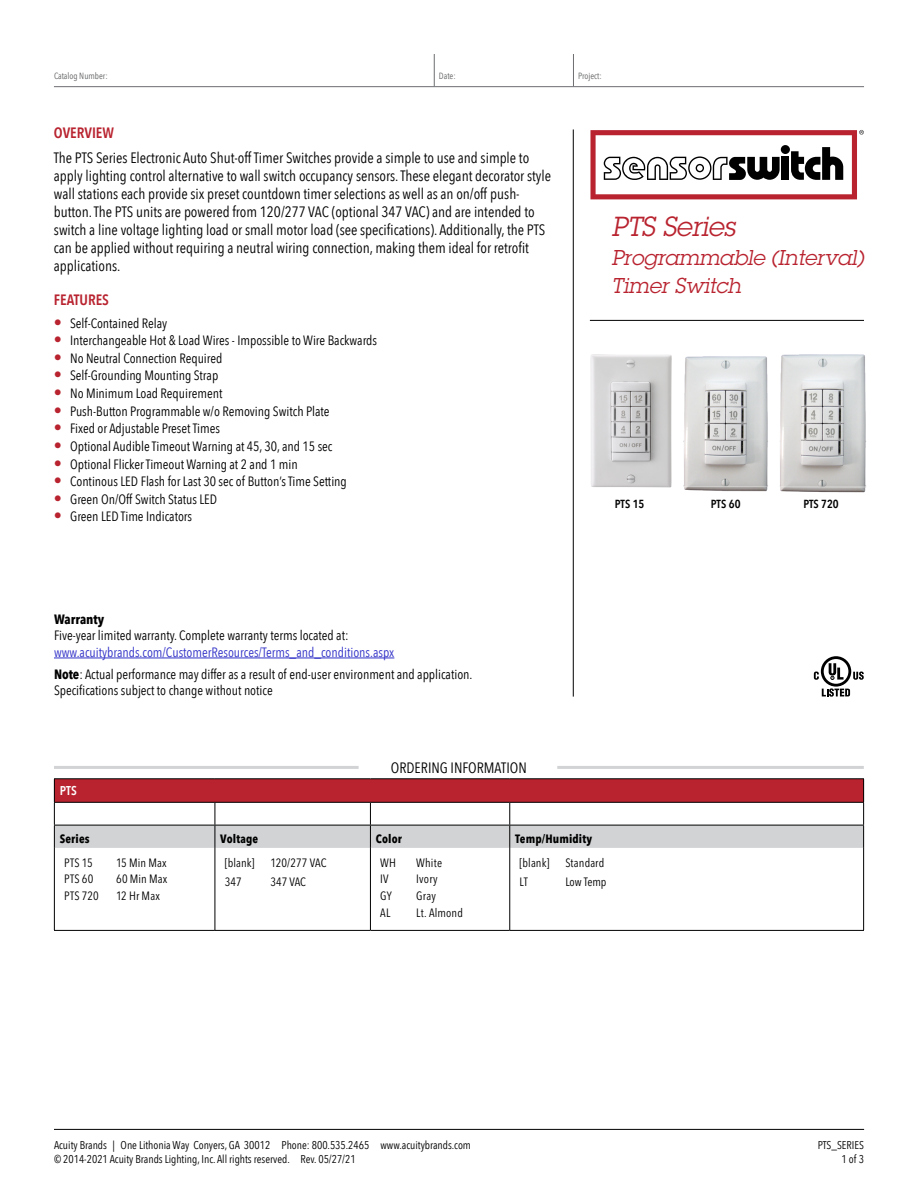
<style>
.page{position:relative;width:918px;height:1188px;background:#fff}
.page>*{position:absolute;margin:0;border:0;box-sizing:border-box;transform-origin:0 0}
.t1{font:italic 27px "Lubalin Graph Std";letter-spacing:-.005em;color:#b8232f}
.t2{font:italic 21px/28.5px "Lubalin Graph Std";letter-spacing:-.005em;color:#b8232f}
.t3{font:15px/18px "Avenir Next Condensed";color:#000}
.t4{font:600 15px "Avenir Next Condensed";color:#b8232f}
.t5{font:13.5px/21.9px "Avenir Next Condensed";color:#000}
.t6{font:700 13.5px "Avenir Next Condensed";color:#000}
.t7{font:600 12.75px "Avenir Next Condensed";color:#fff}
.t8{font:condensed 12px "Avenir Next LT Pro";letter-spacing:.01em;color:#000}
.t9{font:700 condensed 12px "Avenir Next LT Pro";letter-spacing:.01em;color:#000}
.t10{font:600 11.7px "Avenir Next Condensed";color:#000}
.t11{font:11.25px/14.2px "Avenir Next Condensed";color:#000}
.t12{font:9px "Avenir Next Condensed";color:#636466}
.s1{font-size:16.2px;color:#b8232f}
.s2{color:#3232c8}
.s3{font-weight:700}
</style>
<div class="page">
<hr style="left:54px;top:1129px;width:810px;height:1px;background:#000">
<hr style="left:573px;top:129px;width:1px;height:568px;background:#000">
<hr style="left:590px;top:320px;width:274px;height:1px;background:#000">
<hr style="left:54px;top:766px;width:305px;height:3px;background:#d1d3d4">
<hr style="left:557px;top:766px;width:307px;height:3px;background:#d1d3d4">
<hr style="left:54px;top:848px;width:1px;height:82px;background:#000">
<svg style="left:54px;top:779px;width:810px;height:69px"></svg>
<hr style="left:215px;top:848px;width:1px;height:82px;background:#000">
<hr style="left:370px;top:848px;width:1px;height:82px;background:#000">
<hr style="left:509px;top:848px;width:1px;height:82px;background:#000">
<hr style="left:863px;top:848px;width:1px;height:82px;background:#000">
<hr style="left:54px;top:930px;width:161px;height:1px;background:#000">
<hr style="left:215px;top:930px;width:155px;height:1px;background:#000">
<hr style="left:370px;top:930px;width:140px;height:1px;background:#000">
<hr style="left:510px;top:930px;width:354px;height:1px;background:#000">
<hr style="left:54px;top:778px;width:161px;height:1px;background:#000">
<hr style="left:215px;top:778px;width:155px;height:1px;background:#000">
<hr style="left:370px;top:778px;width:140px;height:1px;background:#000">
<hr style="left:510px;top:778px;width:354px;height:1px;background:#000">
<hr style="left:54px;top:802px;width:161px;height:1px;background:#000">
<hr style="left:215px;top:802px;width:155px;height:1px;background:#000">
<hr style="left:370px;top:802px;width:140px;height:1px;background:#000">
<hr style="left:510px;top:802px;width:354px;height:1px;background:#000">
<hr style="left:54px;top:825px;width:161px;height:1px;background:#000">
<hr style="left:215px;top:825px;width:155px;height:1px;background:#000">
<hr style="left:370px;top:825px;width:140px;height:1px;background:#000">
<hr style="left:510px;top:825px;width:354px;height:1px;background:#000">
<hr style="left:54px;top:86px;width:810px;height:1px;background:#6d6e71">
<hr style="left:434px;top:54px;width:1px;height:32px;background:#6d6e71">
<hr style="left:573px;top:54px;width:1px;height:32px;background:#6d6e71">
<hr style="left:54px;top:658px;width:340px;height:1px;background:#3232c8">
<img style="left:780px;top:354px;width:86px;height:88px">
<img style="left:780px;top:442px;width:86px;height:51px">
<img style="left:683px;top:356px;width:85px;height:86px">
<img style="left:683px;top:442px;width:85px;height:50px">
<img style="left:590px;top:354px;width:82px;height:133px">
<svg style="left:814px;top:656px;width:50px;height:41px"></svg>
<svg style="left:590px;top:130px;width:274px;height:69px"></svg>
<p class="t12" style="left:54px;top:68px;width:55px">Catalog Number:</p>
<p class="t12" style="left:439px;top:68px;width:18px">Date:</p>
<p class="t12" style="left:578px;top:68px;width:25px">Project:</p>
<p class="t4" style="left:54px;top:120px;width:62px">OVERVIEW</p>
<p class="t3" style="left:54px;top:148px;width:499px">The PTS Series Electronic Auto Shut-off Timer Switches provide a simple to use and simple to apply lighting control alternative to wall switch occupancy sensors. These elegant decorator style wall stations each provide six preset countdown timer selections as well as an on/off push&shy;button. The PTS units are powered from 120/277 VAC (optional 347 VAC) and are intended to switch a line voltage lighting load or small motor load (see specifications). Additionally, the PTS can be applied without requiring a neutral wiring connection, making them ideal for retrofit applications.</p>
<p class="t4" style="left:54px;top:287px;width:57px">FEATURES</p>
<p class="t5" style="left:54px;top:311px;width:115px"><span class="s1">•</span> Self-Contained Relay</p>
<p class="t5" style="left:54px;top:329px;width:325px"><span class="s1">•</span> Interchangeable Hot &amp; Load Wires - Impossible to Wire Backwards</p>
<p class="t5" style="left:54px;top:347px;width:170px"><span class="s1">•</span> No Neutral Connection Required</p>
<p class="t5" style="left:54px;top:364px;width:166px"><span class="s1">•</span> Self-Grounding Mounting Strap</p>
<p class="t5" style="left:54px;top:382px;width:170px"><span class="s1">•</span> No Minimum Load Requirement</p>
<p class="t5" style="left:54px;top:399px;width:277px"><span class="s1">•</span> Push-Button Programmable w/o Removing Switch Plate</p>
<p class="t5" style="left:54px;top:417px;width:168px"><span class="s1">•</span> Fixed or Adjustable Preset Times</p>
<p class="t5" style="left:54px;top:435px;width:280px"><span class="s1">•</span> Optional Audible Timeout Warning at 45, 30, and 15 sec</p>
<p class="t5" style="left:54px;top:452px;width:245px"><span class="s1">•</span> Optional Flicker Timeout Warning at 2 and 1 min</p>
<p class="t5" style="left:54px;top:470px;width:294px"><span class="s1">•</span> Continous LED Flash for Last 30 sec of Button’s Time Setting</p>
<p class="t5" style="left:54px;top:487px;width:165px"><span class="s1">•</span> Green On/Off Switch Status LED</p>
<p class="t5" style="left:54px;top:505px;width:140px"><span class="s1">•</span> Green LED Time Indicators</p>
<h1 class="t1" style="left:612px;top:210px;width:125px">PTS Series</h1>
<h2 class="t2" style="left:612px;top:243px;width:254px">Programmable (Interval)<br>Timer Switch</h2>
<p class="t10" style="left:615px;top:494px;width:31px">PTS 15</p>
<p class="t10" style="left:711px;top:494px;width:31px">PTS 60</p>
<p class="t10" style="left:803px;top:494px;width:37px">PTS 720</p>
<p class="t6" style="left:54px;top:611px;width:52px">Warranty</p>
<p class="t5" style="left:54px;top:624px;width:296px">Five-year limited warranty. Complete warranty terms located at:</p>
<p class="t5" style="left:54px;top:641px;width:420px"><span class="s2">www.acuitybrands.com/CustomerResources/Terms_and_conditions.aspx<br></span><span class="s3">Note</span>: Actual performance may differ as a result of end-user environment and application.</p>
<p class="t5" style="left:54px;top:679px;width:220px">Specifications subject to change without notice</p>
<p class="t3" style="left:391px;top:758px;width:137px">ORDERING INFORMATION</p>
<p class="t7" style="left:60px;top:780px;width:19px">PTS</p>
<p class="t9" style="left:60px;top:831px;width:31px">Series</p>
<p class="t9" style="left:220px;top:831px;width:39px">Voltage</p>
<p class="t9" style="left:376px;top:831px;width:28px">Color</p>
<p class="t9" style="left:515px;top:831px;width:79px">Temp/Humidity</p>
<p class="t8" style="left:64px;top:855px;width:30px">PTS 15</p>
<p class="t8" style="left:116px;top:855px;width:52px">15 Min Max</p>
<p class="t8" style="left:64px;top:872px;width:31px">PTS 60</p>
<p class="t8" style="left:116px;top:872px;width:53px">60 Min Max</p>
<p class="t8" style="left:64px;top:888px;width:36px">PTS 720</p>
<p class="t8" style="left:116px;top:888px;width:45px">12 Hr Max</p>
<p class="t8" style="left:225px;top:855px;width:31px">[blank]</p>
<p class="t8" style="left:271px;top:855px;width:58px">120/277 VAC</p>
<p class="t8" style="left:225px;top:874px;width:18px">347</p>
<p class="t8" style="left:271px;top:874px;width:37px">347 VAC</p>
<p class="t8" style="left:380px;top:855px;width:17px">WH</p>
<p class="t8" style="left:416px;top:855px;width:27px">White</p>
<p class="t8" style="left:380px;top:872px;width:10px">IV</p>
<p class="t8" style="left:416px;top:872px;width:23px">Ivory</p>
<p class="t8" style="left:380px;top:889px;width:13px">GY</p>
<p class="t8" style="left:416px;top:889px;width:21px">Gray</p>
<p class="t8" style="left:380px;top:905px;width:12px">AL</p>
<p class="t8" style="left:416px;top:905px;width:48px">Lt. Almond</p>
<p class="t8" style="left:520px;top:855px;width:31px">[blank]</p>
<p class="t8" style="left:565px;top:855px;width:41px">Standard</p>
<p class="t8" style="left:520px;top:874px;width:10px">LT</p>
<p class="t8" style="left:565px;top:874px;width:43px">Low Temp</p>
<p class="t11" style="left:54px;top:1137px;width:419px">Acuity Brands | One Lithonia Way Conyers, GA 30012 Phone: 800.535.2465 www.acuitybrands.com © 2014-2021 Acuity Brands Lighting, Inc. All rights reserved. Rev. 05/27/21</p>
<p class="t11" style="left:818px;top:1137px;width:48px;text-align:right">PTS_SERIES<br>1 of 3</p>
</div>
